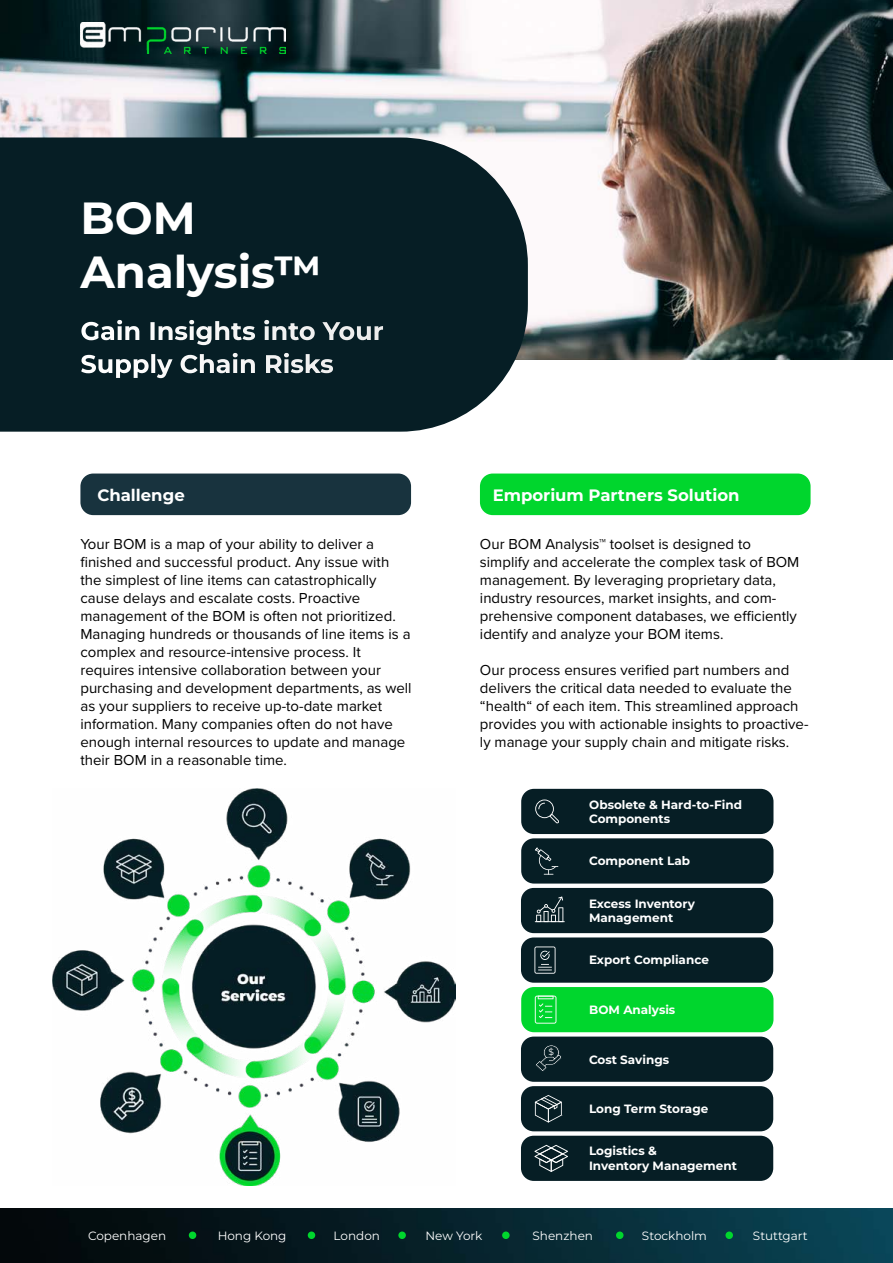
<style>
.page{position:relative;width:893px;height:1263px;background:#fff}
.page>*{position:absolute;margin:0;border:0;box-sizing:border-box;transform-origin:0 0}
.t1{font:700 45px/54px "Montserrat";color:#fff}
.t2{font:700 25.5px/33px "Montserrat";color:#fff}
.t3{font:700 16.5px "Montserrat";color:#fff}
.t4{font:15px/18px "Proxima Nova";color:#000}
.t5{font:700 12px/14.4px "Montserrat";color:#fff}
.t6{font:12px "Montserrat";color:#fff}
.t7{font:9px "Montserrat";color:#fff}
</style>
<div class="page">
<img style="left:0;top:1209px;width:893px;height:54px">
<img style="left:0;top:0;width:893px;height:359px">
<img style="left:53px;top:789px;width:402px;height:397px">
<div style="left:0;top:137px;width:528px;height:295px;background:#061e25"></div>
<div style="left:480px;top:473px;width:331px;height:42px;background:#00d62d;border-radius:13px"></div>
<div style="left:80px;top:473px;width:331px;height:42px;background:#18333e;border-radius:13px"></div>
<div style="left:521px;top:888px;width:252px;height:45px;background:#061e25;border-radius:13px"></div>
<div style="left:521px;top:937px;width:252px;height:46px;background:#061e25;border-radius:13px"></div>
<div style="left:521px;top:1036px;width:252px;height:46px;background:#061e25;border-radius:13px"></div>
<div style="left:521px;top:1086px;width:252px;height:45px;background:#061e25;border-radius:13px"></div>
<div style="left:521px;top:1136px;width:252px;height:45px;background:#061e25;border-radius:13px"></div>
<div style="left:521px;top:789px;width:252px;height:45px;background:#061e25;border-radius:13px"></div>
<div style="left:521px;top:987px;width:252px;height:45px;background:#00d62d;border-radius:13px"></div>
<div style="left:521px;top:838px;width:252px;height:45px;background:#061e25;border-radius:13px"></div>
<svg style="left:535px;top:799px;width:24px;height:24px"></svg>
<svg style="left:535px;top:847px;width:23px;height:28px"></svg>
<hr style="left:535px;top:921px;width:30px;height:1px;background:#fff">
<svg style="left:536px;top:897px;width:27px;height:25px"></svg>
<svg style="left:534px;top:946px;width:21px;height:28px"></svg>
<svg style="left:535px;top:996px;width:21px;height:28px"></svg>
<svg style="left:535px;top:1095px;width:27px;height:27px"></svg>
<svg style="left:534px;top:1145px;width:34px;height:27px"></svg>
<svg style="left:536px;top:1045px;width:25px;height:26px"></svg>
<img style="left:80px;top:23px;width:206px;height:30px">
<div style="left:308px;top:1231px;width:7px;height:8px;background:#00d62d;border-radius:50%"></div>
<div style="left:398px;top:1231px;width:8px;height:8px;background:#00d62d;border-radius:50%"></div>
<div style="left:502px;top:1231px;width:8px;height:8px;background:#00d62d;border-radius:50%"></div>
<div style="left:725px;top:1231px;width:8px;height:8px;background:#00d62d;border-radius:50%"></div>
<div style="left:616px;top:1231px;width:7px;height:8px;background:#00d62d;border-radius:50%"></div>
<div style="left:189px;top:1231px;width:7px;height:8px;background:#00d62d;border-radius:50%"></div>
<h1 class="t1" style="left:80px;top:194px;width:243px">BOM<br>Analysis™</h1>
<h2 class="t2" style="left:80px;top:316px;width:305px">Gain Insights into Your<br>Supply Chain Risks</h2>
<p class="t3" style="left:97px;top:483px;width:89px">Challenge</p>
<p class="t3" style="left:493px;top:483px;width:248px">Emporium Partners Solution</p>
<p class="t4" style="left:80px;top:535px;width:333px">Your BOM is a map of your ability to deliver a finished and successful product. Any issue with the simplest of line items can catastrophically cause delays and escalate costs. Proactive management of the BOM is often not prioritized.<br>Managing hundreds or thousands of line items is a complex and resource-intensive process. It requires intensive collaboration between your purchasing and development departments, as well as your suppliers to receive up-to-date market information. Many companies often do not have enough internal resources to update and manage their BOM in a reasonable time.</p>
<p class="t4" style="left:480px;top:535px;width:321px">Our BOM Analysis™ toolset is designed to simplify and accelerate the complex task of BOM management. By leveraging proprietary data, industry resources, market insights, and com&shy;prehensive component databases, we efficiently identify and analyze your BOM items.</p>
<p class="t4" style="left:480px;top:661px;width:330px">Our process ensures verified part numbers and delivers the critical data needed to evaluate the “health“ of each item. This streamlined approach provides you with actionable insights to proactive&shy;ly manage your supply chain and mitigate risks.</p>
<p class="t5" style="left:589px;top:798px;width:154px">Obsolete &amp; Hard-to-Find<br>Components</p>
<p class="t5" style="left:589px;top:854px;width:102px">Component Lab</p>
<p class="t5" style="left:589px;top:897px;width:107px">Excess Inventory<br>Management</p>
<p class="t5" style="left:589px;top:954px;width:121px">Export Compliance</p>
<p class="t7" style="left:549px;top:1045px;width:7px">$</p>
<p class="t5" style="left:589px;top:1003px;width:88px">BOM Analysis</p>
<p class="t5" style="left:589px;top:1053px;width:82px">Cost Savings</p>
<p class="t5" style="left:589px;top:1102px;width:121px">Long Term Storage</p>
<p class="t5" style="left:589px;top:1145px;width:149px">Logistics &amp;<br>Inventory Management</p>
<p class="t6" style="left:88px;top:1227px;width:80px">Copenhagen</p>
<p class="t6" style="left:218px;top:1227px;width:70px">Hong Kong</p>
<p class="t6" style="left:334px;top:1227px;width:48px">London</p>
<p class="t6" style="left:425px;top:1227px;width:58px">New York</p>
<p class="t6" style="left:533px;top:1227px;width:62px">Shenzhen</p>
<p class="t6" style="left:642px;top:1227px;width:66px">Stockholm</p>
<p class="t6" style="left:753px;top:1227px;width:56px">Stuttgart</p>
</div>
